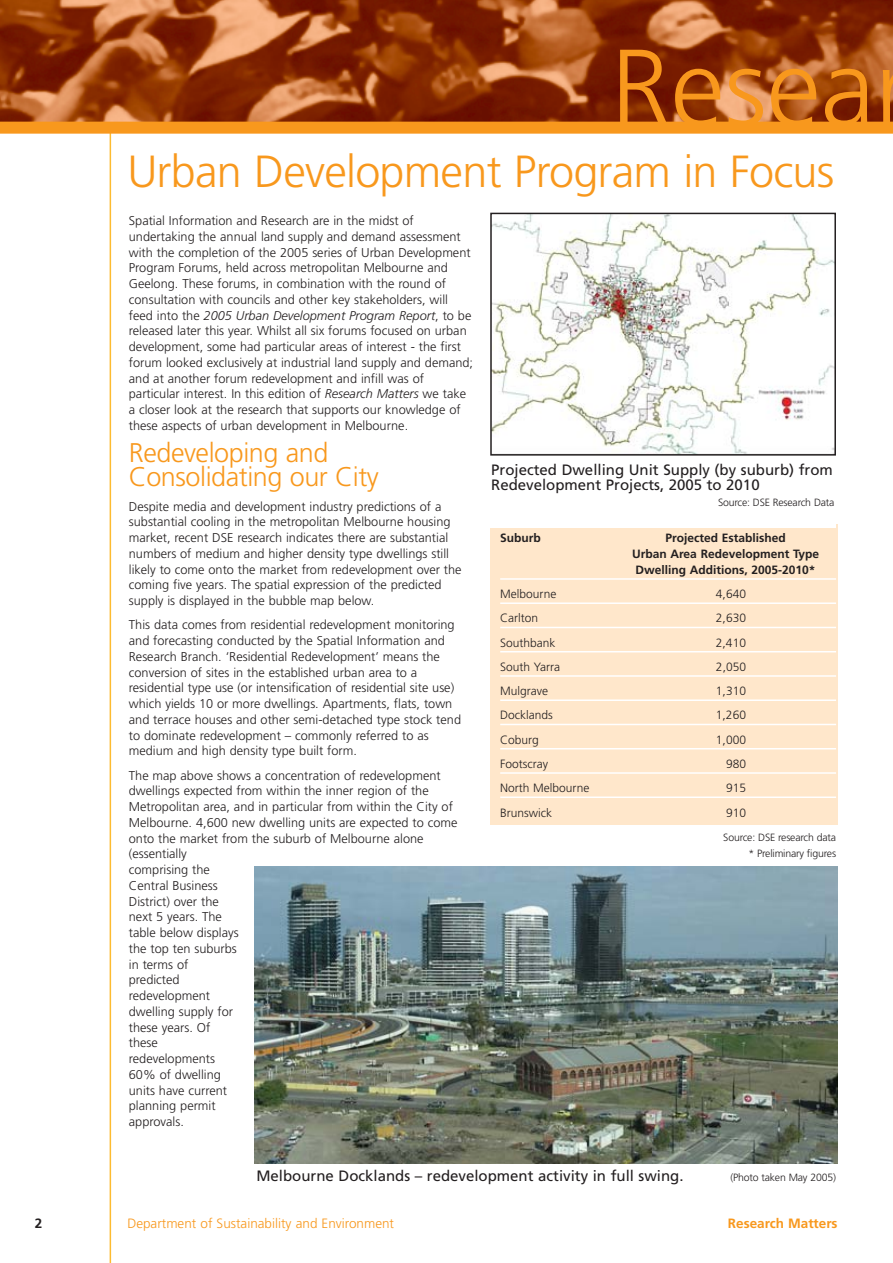
<style>
.page{position:relative;width:893px;height:1263px;background:#fff}
.page>*{position:absolute;margin:0;border:0;box-sizing:border-box;transform-origin:0 0}
.t1{font:300 108px "Frutiger";color:#f8981d}
.t2{font:300 45px "Frutiger";letter-spacing:-.015em;color:#f8981d}
.t3{font:300 27px/24px "Frutiger";letter-spacing:-.015em;color:#f8981d}
.t4{font:15px/15.8px "Frutiger";color:#231f20}
.t5{font:300 13.5px "Frutiger";color:#f8981d}
.t6{font:700 13.5px "Frutiger";color:#f8981d}
.t7{font:700 13.5px "Frutiger";color:#231f20}
.t8{font:300 12.75px/15.8px "Frutiger";color:#231f20}
.t9{font:300 12px "Frutiger";color:#231f20}
.t10{font:700 12px/15.8px "Frutiger";color:#231f20;text-align:center}
.t11{font:300 10.5px/15.8px "Frutiger";letter-spacing:-.015em;color:#231f20;text-align:right}
.s1{font-style:italic}
</style>
<div class="page">
<div style="left:490px;top:524px;width:347px;height:301px;background:#ffe7cb"></div>
<hr style="left:110px;top:128px;width:1px;height:1135px;background:#fdbb30">
<img style="left:0;top:0;width:893px;height:122px">
<div style="left:0;top:122px;width:893px;height:12px;background:#f8981d"></div>
<img style="left:493px;top:216px;width:340px;height:237px">
<div style="left:490px;top:213px;width:346px;height:243px;border:2px solid #231f20"></div>
<img style="left:255px;top:866px;width:582px;height:297px">
<div style="left:490px;top:462px;width:346px;height:65px;background:#fff"></div>
<hr style="left:500px;top:578px;width:336px;height:2px;background:#fff">
<hr style="left:500px;top:602px;width:336px;height:2px;background:#fff">
<hr style="left:500px;top:627px;width:336px;height:1px;background:#fff">
<hr style="left:500px;top:651px;width:336px;height:1px;background:#fff">
<hr style="left:500px;top:675px;width:336px;height:2px;background:#fff">
<hr style="left:500px;top:699px;width:336px;height:2px;background:#fff">
<hr style="left:500px;top:724px;width:336px;height:1px;background:#fff">
<hr style="left:500px;top:748px;width:336px;height:2px;background:#fff">
<hr style="left:500px;top:772px;width:336px;height:2px;background:#fff">
<hr style="left:500px;top:797px;width:336px;height:1px;background:#fff">
<h1 class="t1" style="left:610px;top:44px;width:266px">Resea</h1>
<h2 class="t2" style="left:127px;top:153px;width:708px">Urban Development Program in Focus</h2>
<p class="t8" style="left:129px;top:214px;width:346px">Spatial Information and Research are in the midst of undertaking the annual land supply and demand assessment with the completion of the 2005 series of Urban Development Program Forums, held across metropolitan Melbourne and Geelong. These forums, in combination with the round of consultation with councils and other key stakeholders, will feed into the <span class="s1">2005 Urban Development Program Report</span>, to be released later this year. Whilst all six forums focused on urban development, some had particular areas of interest - the first forum looked exclusively at industrial land supply and demand; and at another forum redevelopment and infill was of particular interest. In this edition of <span class="s1">Research Matters</span> we take a closer look at the research that supports our knowledge of these aspects of urban development in Melbourne.</p>
<h3 class="t3" style="left:129px;top:443px;width:252px">Redeveloping and<br>Consolidating our City</h3>
<p class="t8" style="left:129px;top:499px;width:334px">Despite media and development industry predictions of a substantial cooling in the metropolitan Melbourne housing market, recent DSE research indicates there are substantial numbers of medium and higher density type dwellings still likely to come onto the market from redevelopment over the coming five years. The spatial expression of the predicted supply is displayed in the bubble map below.</p>
<p class="t8" style="left:129px;top:618px;width:334px">This data comes from residential redevelopment monitoring and forecasting conducted by the Spatial Information and Research Branch. ‘Residential Redevelopment’ means the conversion of sites in the established urban area to a residential type use (or intensification of residential site use) which yields 10 or more dwellings. Apartments, flats, town and terrace houses and other semi-detached type stock tend to dominate redevelopment – commonly referred to as medium and high density type built form.</p>
<p class="t8" style="left:129px;top:768px;width:330px">The map above shows a concentration of redevelopment dwellings expected from within the inner region of the<br>Metropolitan area, and in particular from within the City of<br>Melbourne. 4,600 new dwelling units are expected to come onto the market from the suburb of Melbourne alone (essentially<br>comprising the<br>Central Business<br>District) over the<br>next 5 years. The<br>table below displays<br>the top ten suburbs<br>in terms of<br>predicted<br>redevelopment<br>dwelling supply for<br>these years. Of<br>these<br>redevelopments<br>60% of dwelling<br>units have current<br>planning permit<br>approvals.</p>
<p class="t4" style="left:491px;top:463px;width:343px">Projected Dwelling Unit Supply (by suburb) from<br>Redevelopment Projects, 2005 to 2010</p>
<p class="t11" style="left:718px;top:496px;width:118px">Source: DSE Research Data</p>
<p class="t10" style="left:500px;top:531px;width:42px">Suburb</p>
<p class="t10" style="left:632px;top:531px;width:188px">Projected Established<br>Urban Area Redevelopment Type<br>Dwelling Additions, 2005-2010*</p>
<p class="t9" style="left:500px;top:589px;width:58px">Melbourne</p>
<p class="t9" style="left:716px;top:589px;width:32px">4,640</p>
<p class="t9" style="left:500px;top:613px;width:39px">Carlton</p>
<p class="t9" style="left:716px;top:613px;width:32px">2,630</p>
<p class="t9" style="left:500px;top:638px;width:57px">Southbank</p>
<p class="t9" style="left:716px;top:638px;width:32px">2,410</p>
<p class="t9" style="left:500px;top:662px;width:61px">South Yarra</p>
<p class="t9" style="left:716px;top:662px;width:32px">2,050</p>
<p class="t9" style="left:500px;top:686px;width:49px">Mulgrave</p>
<p class="t9" style="left:716px;top:686px;width:32px">1,310</p>
<p class="t9" style="left:500px;top:710px;width:54px">Docklands</p>
<p class="t9" style="left:716px;top:710px;width:32px">1,260</p>
<p class="t9" style="left:500px;top:735px;width:40px">Coburg</p>
<p class="t9" style="left:716px;top:735px;width:32px">1,000</p>
<p class="t9" style="left:500px;top:759px;width:49px">Footscray</p>
<p class="t9" style="left:726px;top:759px;width:22px">980</p>
<p class="t9" style="left:500px;top:783px;width:91px">North Melbourne</p>
<p class="t9" style="left:726px;top:783px;width:22px">915</p>
<p class="t9" style="left:500px;top:808px;width:53px">Brunswick</p>
<p class="t9" style="left:726px;top:808px;width:22px">910</p>
<p class="t11" style="left:723px;top:830px;width:114px">Source: DSE research data * Preliminary figures</p>
<p class="t4" style="left:256px;top:1169px;width:429px">Melbourne Docklands – redevelopment activity in full swing.</p>
<p class="t11" style="left:730px;top:1171px;width:107px">(Photo taken May 2005)</p>
<p class="t7" style="left:35px;top:1218px;width:9px">2</p>
<p class="t5" style="left:127px;top:1218px;width:268px">Department of Sustainability and Environment</p>
<p class="t6" style="left:728px;top:1218px;width:111px">Research Matters</p>
</div>
